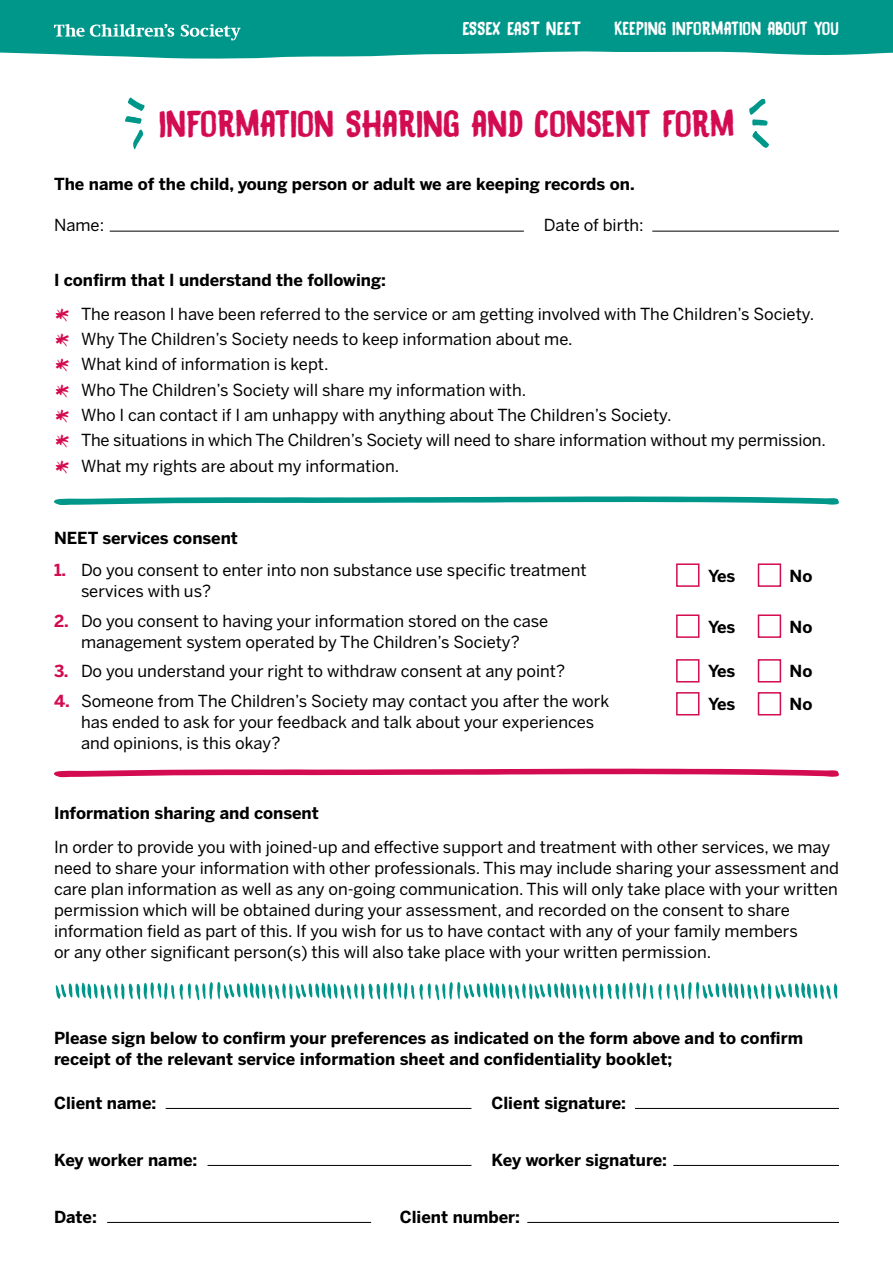
<style>
.page{position:relative;width:893px;height:1263px;background:#fff}
.page>*{position:absolute;margin:0;border:0;box-sizing:border-box;transform-origin:0 0}
.t1{font:33px "Black Bamboo";letter-spacing:-.01em;color:#d30b50}
.t2{font:16.5px/21px "Benton Sans";color:#000}
.t3{font:700 16.5px/21px "Benton Sans";color:#000}
.t4{font:16.5px "Black Bamboo";color:#fff}
.s1{font-family:"TCS Youth Asterisk 1";font-size:33px;color:#d30b50}
.s2{font-weight:700;color:#d30b50}
</style>
<div class="page">
<svg style="left:125px;top:98px;width:20px;height:51px"></svg>
<svg style="left:749px;top:99px;width:20px;height:49px"></svg>
<svg style="left:54px;top:496px;width:785px;height:9px"></svg>
<svg style="left:54px;top:768px;width:785px;height:9px"></svg>
<svg style="left:56px;top:982px;width:781px;height:18px"></svg>
<div style="left:676px;top:563px;width:23px;height:24px;background:#fff;border:2px solid #d30b50"></div>
<div style="left:758px;top:563px;width:23px;height:24px;background:#fff;border:2px solid #d30b50"></div>
<div style="left:676px;top:614px;width:23px;height:24px;background:#fff;border:2px solid #d30b50"></div>
<div style="left:758px;top:614px;width:23px;height:24px;background:#fff;border:2px solid #d30b50"></div>
<div style="left:676px;top:659px;width:23px;height:23px;background:#fff;border:2px solid #d30b50"></div>
<div style="left:758px;top:659px;width:23px;height:23px;background:#fff;border:2px solid #d30b50"></div>
<div style="left:676px;top:692px;width:23px;height:23px;background:#fff;border:2px solid #d30b50"></div>
<div style="left:758px;top:692px;width:23px;height:23px;background:#fff;border:2px solid #d30b50"></div>
<hr style="left:110px;top:231px;width:414px;height:1px;background:#000">
<hr style="left:652px;top:231px;width:187px;height:1px;background:#000">
<hr style="left:166px;top:1108px;width:305px;height:1px;background:#000">
<hr style="left:635px;top:1108px;width:204px;height:1px;background:#000">
<hr style="left:207px;top:1165px;width:264px;height:1px;background:#000">
<hr style="left:673px;top:1165px;width:166px;height:1px;background:#000">
<hr style="left:107px;top:1222px;width:264px;height:1px;background:#000">
<hr style="left:527px;top:1222px;width:312px;height:1px;background:#000">
<svg style="left:0;top:0;width:893px;height:59px;background:#149f94"></svg>
<svg style="left:54px;top:24px;width:120px;height:13px"></svg>
<svg style="left:181px;top:24px;width:60px;height:16px"></svg>
<p class="t4" style="left:462px;top:16px;width:120px">ESSEX EAST NEET</p>
<p class="t4" style="left:614px;top:16px;width:226px">KEEPING INFORMATION ABOUT YOU</p>
<h1 class="t1" style="left:159px;top:99px;width:577px">INFORMATION SHARING AND CONSENT FORM</h1>
<p class="t3" style="left:54px;top:173px;width:582px">The name of the child, young person or adult we are keeping records on.</p>
<p class="t2" style="left:54px;top:214px;width:52px">Name:</p>
<p class="t2" style="left:544px;top:214px;width:101px">Date of birth:</p>
<p class="t3" style="left:54px;top:269px;width:334px">I confirm that I understand the following:</p>
<p class="t2" style="left:54px;top:303px;width:762px"><span class="s1">•</span> The reason I have been referred to the service or am getting involved with The Children’s Society.</p>
<p class="t2" style="left:54px;top:328px;width:520px"><span class="s1">•</span> Why The Children’s Society needs to keep information about me.</p>
<p class="t2" style="left:54px;top:354px;width:276px"><span class="s1">•</span> What kind of information is kept.</p>
<p class="t2" style="left:54px;top:379px;width:474px"><span class="s1">•</span> Who The Children’s Society will share my information with.</p>
<p class="t2" style="left:54px;top:404px;width:619px"><span class="s1">•</span> Who I can contact if I am unhappy with anything about The Children’s Society.</p>
<p class="t2" style="left:54px;top:429px;width:773px"><span class="s1">•</span> The situations in which The Children’s Society will need to share information without my permission.</p>
<p class="t2" style="left:54px;top:455px;width:347px"><span class="s1">•</span> What my rights are about my information.</p>
<p class="t3" style="left:54px;top:527px;width:186px">NEET services consent</p>
<p class="t2" style="left:81px;top:560px;width:507px;text-indent:-27px"><span class="s2">1.</span> Do you consent to enter into non substance use specific treatment services with us?</p>
<p class="t2" style="left:54px;top:610px;width:496px;text-align:center"><span class="s2">2.</span> Do you consent to having your information stored on the case management system operated by The Children’s Society?</p>
<p class="t2" style="left:54px;top:661px;width:513px"><span class="s2">3.</span> Do you understand your right to withdraw consent at any point?</p>
<p class="t2" style="left:81px;top:690px;width:530px;text-indent:-27px"><span class="s2">4.</span> Someone from The Children’s Society may contact you after the work has ended to ask for your feedback and talk about your experiences and opinions, is this okay?</p>
<p class="t3" style="left:708px;top:565px;width:29px">Yes</p>
<p class="t3" style="left:790px;top:565px;width:24px">No</p>
<p class="t3" style="left:708px;top:616px;width:29px">Yes</p>
<p class="t3" style="left:790px;top:616px;width:24px">No</p>
<p class="t3" style="left:708px;top:661px;width:29px">Yes</p>
<p class="t3" style="left:790px;top:661px;width:24px">No</p>
<p class="t3" style="left:708px;top:693px;width:29px">Yes</p>
<p class="t3" style="left:790px;top:693px;width:24px">No</p>
<p class="t3" style="left:54px;top:802px;width:266px">Information sharing and consent</p>
<p class="t2" style="left:54px;top:836px;width:786px">In order to provide you with joined-up and effective support and treatment with other services, we may need to share your information with other professionals. This may include sharing your assessment and care plan information as well as any on-going communication. This will only take place with your written permission which will be obtained during your assessment, and recorded on the consent to share information field as part of this. If you wish for us to have contact with any of your family members<br>or any other significant person(s) this will also take place with your written permission.</p>
<p class="t3" style="left:54px;top:1027px;width:751px">Please sign below to confirm your preferences as indicated on the form above and to confirm receipt of the relevant service information sheet and confidentiality booklet;</p>
<p class="t3" style="left:54px;top:1092px;width:104px">Client name:</p>
<p class="t3" style="left:491px;top:1092px;width:136px">Client signature:</p>
<p class="t3" style="left:54px;top:1149px;width:145px">Key worker name:</p>
<p class="t3" style="left:491px;top:1149px;width:177px">Key worker signature:</p>
<p class="t3" style="left:54px;top:1206px;width:44px">Date:</p>
<p class="t3" style="left:400px;top:1206px;width:122px">Client number:</p>
</div>
